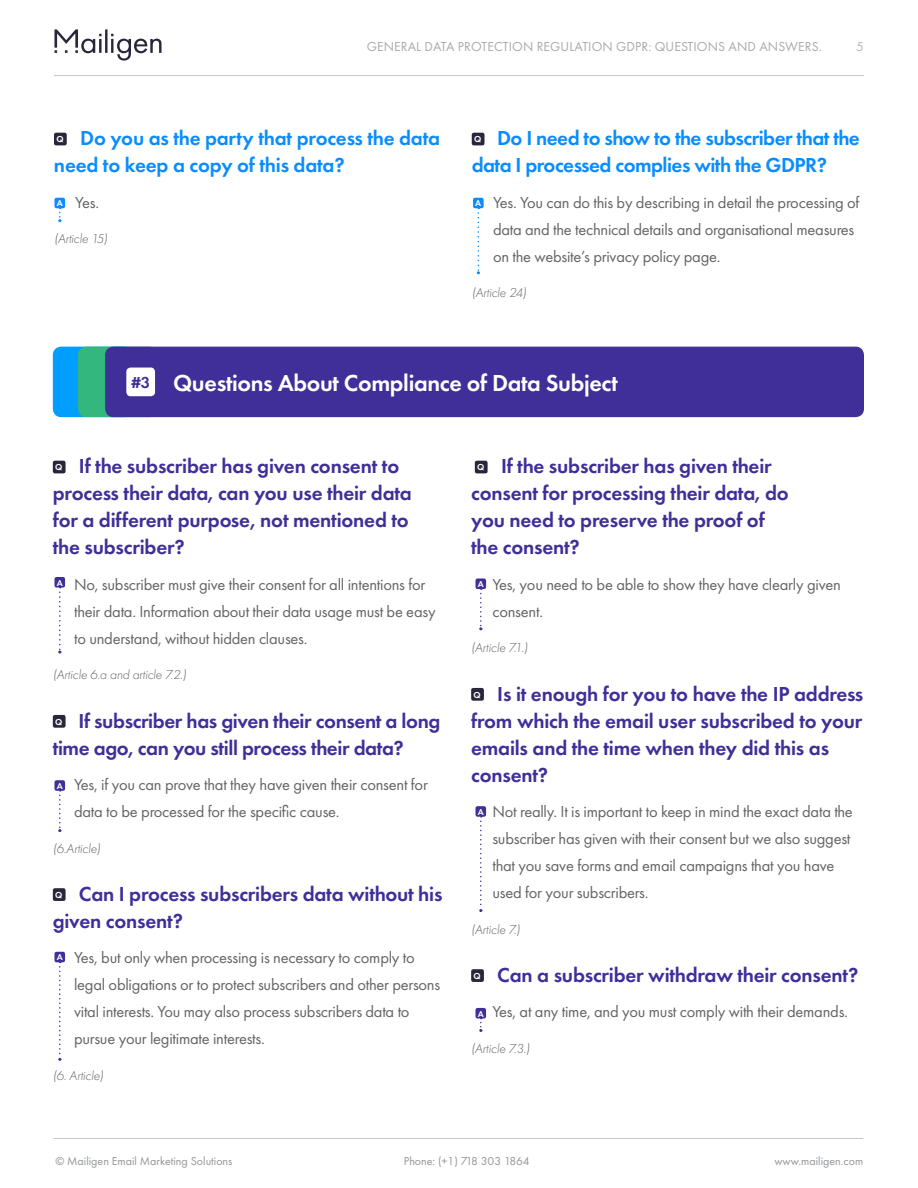
<style>
.page{position:relative;width:918px;height:1188px;background:#fff}
.page>*{position:absolute;margin:0;border:0;box-sizing:border-box;transform-origin:0 0}
.t1{font:600 24px "Futura PT";letter-spacing:-.015em;color:#fff}
.t2{font:600 21px/27px "Futura PT";letter-spacing:-.01em;color:#402e99}
.t3{font:600 21px/27px "Futura PT";letter-spacing:-.025em;color:#0a8cff}
.t4{font:16.5px/27px "Futura PT";letter-spacing:-.015em;color:#636466}
.t5{font:italic 300 13.5px "Futura PT";letter-spacing:-.01em;color:#636466}
.t6{font:13.5px "Futura PT";letter-spacing:.01em;color:#a7a9ac}
.t7{font:13.5px "Futura PT";color:#b1b4b6}
.t8{font:12px "Futura PT";color:#939598}
.t9{font:600 9px "Futura PT";color:#fff}
.s1{font-size:16.5px;color:#402e99}
</style>
<div class="page">
<hr style="left:54px;top:75px;width:810px;height:1px;background:#c7c8ca">
<hr style="left:53px;top:1138px;width:810px;height:1px;background:#c7c8ca">
<hr style="left:105px;top:29px;width:3px;height:24px;background:#29263b">
<svg style="left:111px;top:34px;width:51px;height:27px"></svg>
<svg style="left:54px;top:29px;width:48px;height:24px"></svg>
<div style="left:54px;top:133px;width:13px;height:12px;background:#29263b;border-radius:2px"></div>
<div style="left:472px;top:133px;width:13px;height:12px;background:#29263b;border-radius:2px"></div>
<div style="left:53px;top:461px;width:13px;height:12px;background:#29263b;border-radius:2px"></div>
<div style="left:53px;top:715px;width:13px;height:13px;background:#29263b;border-radius:2px"></div>
<div style="left:53px;top:888px;width:13px;height:13px;background:#29263b;border-radius:2px"></div>
<div style="left:475px;top:461px;width:13px;height:12px;background:#29263b;border-radius:2px"></div>
<div style="left:471px;top:688px;width:13px;height:13px;background:#29263b;border-radius:2px"></div>
<div style="left:471px;top:969px;width:13px;height:13px;background:#29263b;border-radius:2px"></div>
<div style="left:53px;top:347px;width:79px;height:70px;background:#009eff;border-radius:9px"></div>
<div style="left:78px;top:347px;width:80px;height:70px;background:#34b77e;border-radius:9px"></div>
<div style="left:105px;top:347px;width:759px;height:70px;background:#402e99;border-radius:9px"></div>
<div style="left:126px;top:368px;width:29px;height:28px;background:#fff;border-radius:4px"></div>
<div style="left:473px;top:198px;width:11px;height:10px;background:#0a8cff;border-radius:2px"></div>
<div style="left:54px;top:198px;width:11px;height:10px;background:#0a8cff;border-radius:2px"></div>
<div style="left:54px;top:577px;width:11px;height:11px;background:#402e99;border-radius:2px"></div>
<div style="left:54px;top:780px;width:11px;height:11px;background:#402e99;border-radius:2px"></div>
<div style="left:54px;top:952px;width:11px;height:10px;background:#402e99;border-radius:2px"></div>
<div style="left:475px;top:578px;width:11px;height:11px;background:#402e99;border-radius:2px"></div>
<div style="left:475px;top:806px;width:11px;height:11px;background:#402e99;border-radius:2px"></div>
<div style="left:475px;top:1008px;width:11px;height:10px;background:#402e99;border-radius:2px"></div>
<svg style="left:477px;top:208px;width:3px;height:66px"></svg>
<svg style="left:58px;top:208px;width:3px;height:14px"></svg>
<svg style="left:58px;top:587px;width:3px;height:67px"></svg>
<svg style="left:58px;top:790px;width:3px;height:42px"></svg>
<svg style="left:58px;top:962px;width:3px;height:99px"></svg>
<svg style="left:479px;top:589px;width:3px;height:41px"></svg>
<svg style="left:479px;top:816px;width:3px;height:96px"></svg>
<svg style="left:479px;top:1018px;width:3px;height:14px"></svg>
<p class="t6" style="left:367px;top:38px;width:457px">GENERAL DATA PROTECTION REGULATION GDPR: QUESTIONS AND ANSWERS.</p>
<p class="t7" style="left:856px;top:38px;width:9px">5</p>
<p class="t3" style="left:54px;top:125px;width:388px;text-indent:26px">Do you as the party that process the data need to keep a copy of this data?</p>
<p class="t4" style="left:75px;top:189px;width:25px">Yes.</p>
<p class="t5" style="left:54px;top:231px;width:55px">(Article 15)</p>
<p class="t3" style="left:472px;top:125px;width:390px;text-indent:25px">Do I need to show to the subscriber that the data I processed complies with the GDPR?</p>
<p class="t4" style="left:493px;top:189px;width:368px">Yes. You can do this by describing in detail the processing of data and the technical details and organisational measures on the website’s privacy policy page.</p>
<p class="t5" style="left:472px;top:285px;width:56px">(Article 24)</p>
<p class="t9" style="left:56px;top:134px;width:9px">Q</p>
<p class="t9" style="left:474px;top:134px;width:9px">Q</p>
<p class="t9" style="left:57px;top:198px;width:8px">A</p>
<p class="t9" style="left:475px;top:198px;width:8px">A</p>
<h1 class="t1" style="left:131px;top:368px;width:488px"><span class="s1">#3</span> Questions About Compliance of Data Subject</h1>
<p class="t2" style="left:53px;top:453px;width:361px;text-indent:26px">If the subscriber has given consent to process their data, can you use their data for a different purpose, not mentioned to the subscriber?</p>
<p class="t4" style="left:74px;top:571px;width:363px">No, subscriber must give their consent for all intentions for their data. Information about their data usage must be easy to understand, without hidden clauses.</p>
<p class="t5" style="left:53px;top:667px;width:135px">(Article 6.a and article 7.2.)</p>
<p class="t9" style="left:55px;top:716px;width:9px">Q</p>
<p class="t9" style="left:55px;top:462px;width:9px">Q</p>
<p class="t9" style="left:57px;top:577px;width:8px">A</p>
<p class="t2" style="left:53px;top:707px;width:389px;text-indent:26px">If subscriber has given their consent a long time ago, can you still process their data?</p>
<p class="t4" style="left:74px;top:771px;width:355px">Yes, if you can prove that they have given their consent for data to be processed for the specific cause.</p>
<p class="t5" style="left:53px;top:841px;width:49px">(6.Article)</p>
<p class="t9" style="left:55px;top:889px;width:9px">Q</p>
<p class="t9" style="left:57px;top:780px;width:8px">A</p>
<p class="t2" style="left:53px;top:880px;width:391px;text-indent:26px">Can I process subscribers data without his given consent?</p>
<p class="t4" style="left:74px;top:944px;width:368px">Yes, but only when processing is necessary to comply to legal obligations or to protect subscribers and other persons vital interests. You may also process subscribers data to pursue your legitimate interests.</p>
<p class="t5" style="left:53px;top:1068px;width:52px">(6. Article)</p>
<p class="t9" style="left:57px;top:952px;width:8px">A</p>
<p class="t2" style="left:471px;top:453px;width:319px;text-indent:30px">If the subscriber has given their consent for processing their data, do you need to preserve the proof of the consent?</p>
<p class="t4" style="left:492px;top:571px;width:350px">Yes, you need to be able to show they have clearly given consent.</p>
<p class="t5" style="left:471px;top:640px;width:58px">(Article 7.1.)</p>
<p class="t9" style="left:474px;top:689px;width:9px">Q</p>
<p class="t9" style="left:477px;top:462px;width:9px">Q</p>
<p class="t9" style="left:478px;top:579px;width:8px">A</p>
<p class="t2" style="left:471px;top:680px;width:394px;text-indent:26px">Is it enough for you to have the IP address from which the email user subscribed to your emails and the time when they did this as consent?</p>
<p class="t4" style="left:492px;top:798px;width:362px">Not really. It is important to keep in mind the exact data the subscriber has given with their consent but we also suggest that you save forms and email campaigns that you have used for your subscribers.</p>
<p class="t5" style="left:471px;top:922px;width:51px">(Article 7.)</p>
<p class="t9" style="left:474px;top:970px;width:9px">Q</p>
<p class="t2" style="left:497px;top:961px;width:363px">Can a subscriber withdraw their consent?</p>
<p class="t4" style="left:492px;top:998px;width:357px">Yes, at any time, and you must comply with their demands.</p>
<p class="t5" style="left:471px;top:1041px;width:60px">(Article 7.3.)</p>
<p class="t9" style="left:478px;top:806px;width:8px">A</p>
<p class="t9" style="left:478px;top:1008px;width:8px">A</p>
<p class="t8" style="left:56px;top:1154px;width:179px">© Mailigen Email Marketing Solutions</p>
<p class="t8" style="left:404px;top:1154px;width:127px">Phone: (+1) 718 303 1864</p>
<p class="t8" style="left:774px;top:1154px;width:91px">www.mailigen.com</p>
</div>
